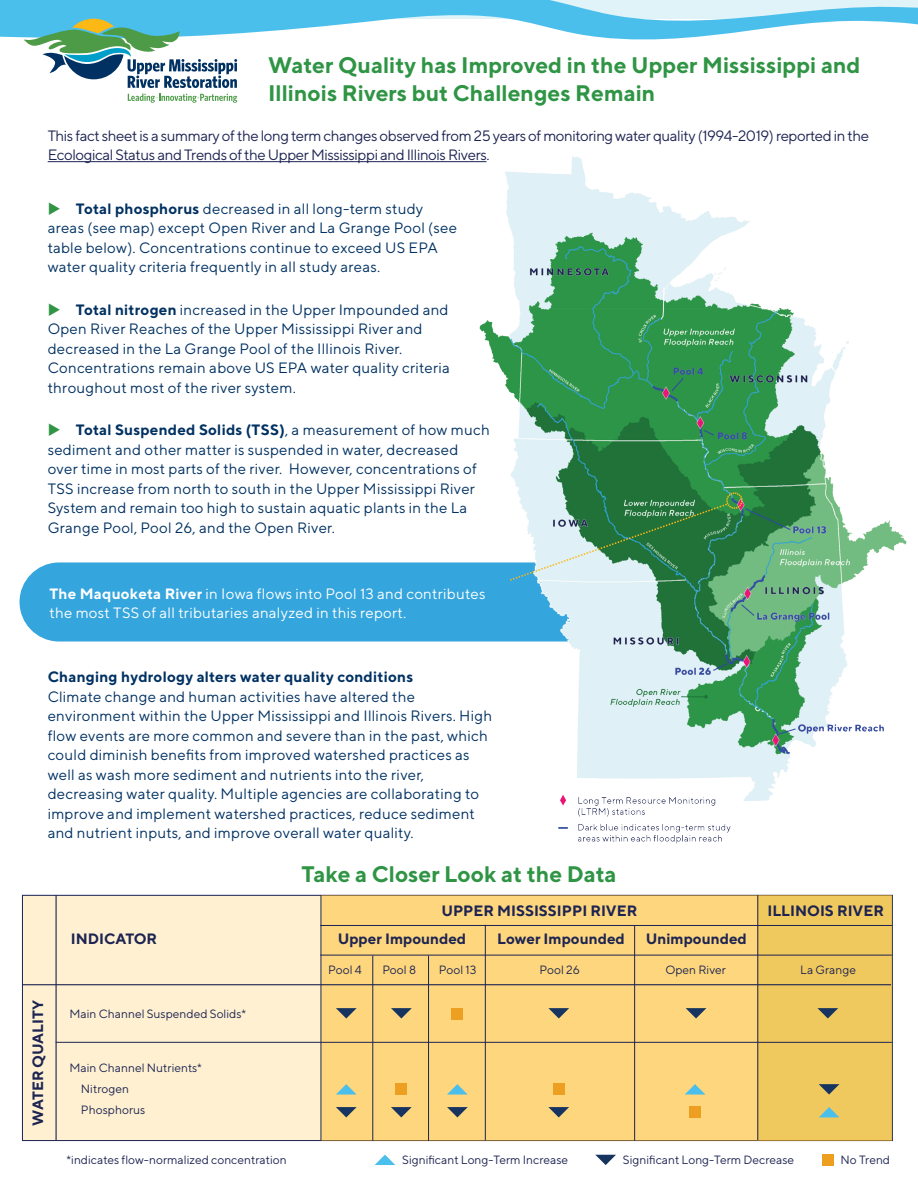
<style>
.page{position:relative;width:918px;height:1188px;background:#fff}
.page>*{position:absolute;margin:0;border:0;box-sizing:border-box;transform-origin:0 0}
.t1{font:700 22.5px/28.5px "TT Norms";color:#2f9545}
.t2{font:15px/19.5px "TT Norms";letter-spacing:.015em;color:#003162}
.t3{font:15px/19.5px "TT Norms";letter-spacing:-.03em;color:#1d2452}
.t4{font:15px/19.5px "TT Norms";letter-spacing:.015em;color:#fff}
.t5{font:700 15px/28.8px "TT Norms";color:#1d2452}
.t6{font:700 15px "TT Norms";letter-spacing:.015em;color:#003162}
.t7{font:12px/21px "TT Norms";color:#1d2452}
.s1{color:#2f9545}
.s2{font-weight:700}
</style>
<div class="page">
<div style="left:20px;top:562px;width:395px;height:80px;background:#35a5dd"></div>
<img style="left:415px;top:156px;width:492px;height:688px">
<div style="left:22px;top:895px;width:871px;height:246px;background:#fef0d1"></div>
<div style="left:758px;top:895px;width:134px;height:246px;background:#f0c95e"></div>
<div style="left:321px;top:895px;width:436px;height:246px;background:#fdd67d"></div>
<hr style="left:56px;top:895px;width:1px;height:246px;background:#1d2452">
<hr style="left:321px;top:895px;width:1px;height:246px;background:#1d2452">
<hr style="left:485px;top:925px;width:1px;height:216px;background:#1d2452">
<hr style="left:373px;top:956px;width:1px;height:185px;background:#1d2452">
<hr style="left:428px;top:956px;width:1px;height:185px;background:#1d2452">
<hr style="left:634px;top:926px;width:1px;height:215px;background:#1d2452">
<hr style="left:758px;top:895px;width:1px;height:246px;background:#1d2452">
<hr style="left:320px;top:925px;width:572px;height:1px;background:#1d2452">
<hr style="left:320px;top:955px;width:572px;height:1px;background:#1d2452">
<hr style="left:22px;top:984px;width:869px;height:1px;background:#1d2452">
<hr style="left:56px;top:1042px;width:836px;height:1px;background:#1d2452">
<svg style="left:391px;top:1008px;width:21px;height:11px"></svg>
<svg style="left:336px;top:1008px;width:21px;height:11px"></svg>
<svg style="left:336px;top:1084px;width:21px;height:11px"></svg>
<svg style="left:548px;top:1008px;width:21px;height:11px"></svg>
<svg style="left:817px;top:1008px;width:21px;height:11px"></svg>
<svg style="left:686px;top:1008px;width:20px;height:11px"></svg>
<svg style="left:819px;top:1084px;width:20px;height:11px"></svg>
<svg style="left:336px;top:1107px;width:21px;height:10px"></svg>
<svg style="left:391px;top:1107px;width:21px;height:10px"></svg>
<svg style="left:447px;top:1084px;width:21px;height:11px"></svg>
<svg style="left:685px;top:1084px;width:20px;height:11px"></svg>
<svg style="left:819px;top:1107px;width:20px;height:10px"></svg>
<svg style="left:447px;top:1107px;width:21px;height:10px"></svg>
<svg style="left:548px;top:1107px;width:21px;height:10px"></svg>
<div style="left:452px;top:1008px;width:11px;height:12px;background:#ec9f20"></div>
<div style="left:553px;top:1084px;width:12px;height:11px;background:#ec9f20"></div>
<div style="left:396px;top:1084px;width:11px;height:11px;background:#ec9f20"></div>
<div style="left:689px;top:1106px;width:12px;height:11px;background:#ec9f20"></div>
<svg style="left:375px;top:1155px;width:20px;height:10px"></svg>
<div style="left:822px;top:1155px;width:12px;height:11px;background:#ec9f20"></div>
<svg style="left:595px;top:1155px;width:21px;height:10px"></svg>
<hr style="left:48px;top:161px;width:438px;height:1px;background:#1d2452">
<svg style="left:0;top:0;width:918px;height:103px"></svg>
<svg style="left:507px;top:502px;width:222px;height:80px;background:#74a98d"></svg>
<div style="left:726px;top:492px;width:17px;height:17px;border:2px dashed #fcb814;border-radius:50%"></div>
<h1 class="t1" style="left:268px;top:50px;width:594px">Water Quality has Improved in the Upper Mississippi and<br>Illinois Rivers but Challenges Remain</h1>
<p class="t3" style="left:48px;top:125px;width:823px">This fact sheet is a summary of the long term changes observed from 25 years of monitoring water quality (1994-2019) reported in the<br>Ecological Status and Trends of the Upper Mississippi and Illinois Rivers.</p>
<p class="t2" style="left:48px;top:199px;width:411px"><span class="s1">◆</span> <span class="s2">Total phosphorus</span> decreased in all long-term study areas (see map) except Open River and La Grange Pool (see table below). Concentrations continue to exceed US EPA water quality criteria frequently in all study areas.</p>
<p class="t2" style="left:48px;top:300px;width:404px"><span class="s1">◆</span> <span class="s2">Total nitrogen</span> increased in the Upper Impounded and Open River Reaches of the Upper Mississippi River and decreased in the La Grange Pool of the Illinois River.<br>Concentrations remain above US EPA water quality criteria throughout most of the river system.</p>
<p class="t2" style="left:48px;top:420px;width:444px"><span class="s1">◆</span> <span class="s2">Total Suspended Solids (TSS)</span>, a measurement of how much sediment and other matter is suspended in water, decreased over time in most parts of the river. However, concentrations of TSS increase from north to south in the Upper Mississippi River System and remain too high to sustain aquatic plants in the La Grange Pool, Pool 26, and the Open River.</p>
<p class="t4" style="left:49px;top:583px;width:438px"><span class="s2">The Maquoketa River</span> in Iowa flows into Pool 13 and contributes the most TSS of all tributaries analyzed in this report.</p>
<p class="t6" style="left:48px;top:667px;width:367px">Changing hydrology alters water quality conditions</p>
<p class="t2" style="left:48px;top:686px;width:446px">Climate change and human activities have altered the environment within the Upper Mississippi and Illinois Rivers. High flow events are more common and severe than in the past, which could diminish benefits from improved watershed practices as well as wash more sediment and nutrients into the river, decreasing water quality. Multiple agencies are collaborating to improve and implement watershed practices, reduce sediment and nutrient inputs, and improve overall water quality.</p>
<p class="t5" style="left:23px;top:1126px;width:127px;rotate:-90deg">WATER QUALITY</p>
<p class="t5" style="left:71px;top:924px;width:88px">INDICATOR</p>
<p class="t7" style="left:70px;top:1003px;width:178px">Main Channel Suspended Solids*</p>
<h1 class="t1" style="left:301px;top:859px;width:317px">Take a Closer Look at the Data</h1>
<p class="t5" style="left:338px;top:896px;width:301px;text-indent:104px">UPPER MISSISSIPPI RIVER<br>Upper Impounded</p>
<p class="t5" style="left:497px;top:924px;width:129px">Lower Impounded</p>
<p class="t5" style="left:646px;top:924px;width:103px">Unimpounded</p>
<p class="t5" style="left:767px;top:896px;width:118px">ILLINOIS RIVER</p>
<p class="t7" style="left:328px;top:959px;width:35px">Pool 4</p>
<p class="t7" style="left:382px;top:959px;width:35px">Pool 8</p>
<p class="t7" style="left:439px;top:959px;width:39px">Pool 13</p>
<p class="t7" style="left:540px;top:959px;width:42px">Pool 26</p>
<p class="t7" style="left:665px;top:959px;width:62px">Open River</p>
<p class="t7" style="left:800px;top:959px;width:57px">La Grange</p>
<p class="t7" style="left:81px;top:1057px;width:123px;text-indent:-11px">Main Channel Nutrients*<br>Nitrogen<br>Phosphorus</p>
<p class="t7" style="left:67px;top:1149px;width:222px">*indicates flow-normalized concentration</p>
<p class="t7" style="left:402px;top:1149px;width:168px">Significant Long-Term Increase</p>
<p class="t7" style="left:623px;top:1149px;width:173px">Significant Long-Term Decrease</p>
<p class="t7" style="left:841px;top:1149px;width:51px">No Trend</p>
</div>
